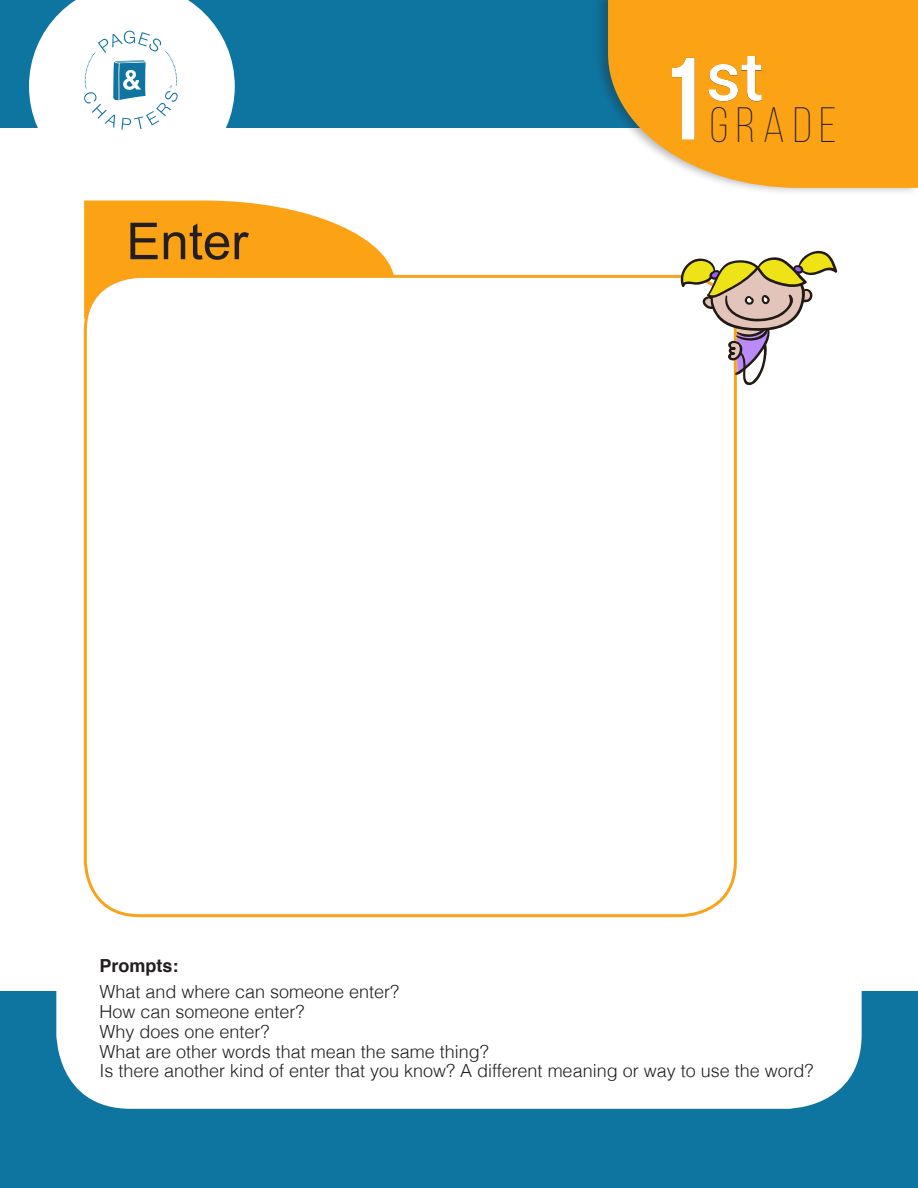
<style>
.page{position:relative;width:918px;height:1188px;background:#fff}
.page>*{position:absolute;margin:0;border:0;box-sizing:border-box;transform-origin:0 0}
.t1{font:500 68.25px "Roboto";color:#fff}
.t2{font:51px "Helvetica";color:#231f20}
.t3{font:300 49.65px "Bebas Neue";letter-spacing:.16em;color:#231f20}
.t4{font:300 18px "Helvetica";color:#231f20}
.t5{font:700 18px "Helvetica";color:#231f20}
.s1{font-family:"Bebas Neue";font-weight:700;font-size:117px}
</style>
<div class="page">
<div style="left:0;top:991px;width:918px;height:197px;background:#0e75a1"></div>
<div style="left:56px;top:302px;width:806px;height:807px;background:#fff;border-radius:74px"></div>
<div style="left:0;top:0;width:918px;height:127px;background:#0e75a1"></div>
<div style="left:593px;top:0;width:325px;height:196px;background:#231f20;opacity:.32"></div>
<svg style="left:608px;top:0;width:310px;height:188px;fill:#fca215"></svg>
<svg style="left:84px;top:201px;width:311px;height:118px"></svg>
<svg style="left:29px;top:0;width:206px;height:130px"></svg>
<div style="left:85px;top:276px;width:650px;height:640px;background:#fff;border-radius:54px"></div>
<div style="left:84px;top:275px;width:653px;height:642px;border:3px solid #f9a21c;border-radius:54px"></div>
<div style="left:628px;top:29px;width:216px;height:131px;background:#fca215"></div>
<svg style="left:678px;top:251px;width:160px;height:135px"></svg>
<p class="t2" style="left:126px;top:206px;width:123px">Enter</p>
<h1 class="t1" style="left:659px;top:29px;width:106px"><span class="s1">1</span>st</h1>
<p class="t3" style="left:710px;top:98px;width:129px">GRADE</p>
<p class="t5" style="left:99px;top:954px;width:81px">Prompts:</p>
<p class="t4" style="left:99px;top:977px;width:301px">What and where can someone enter?</p>
<p class="t4" style="left:99px;top:997px;width:207px">How can someone enter?</p>
<p class="t4" style="left:99px;top:1017px;width:172px">Why does one enter?</p>
<p class="t4" style="left:99px;top:1037px;width:391px">What are other words that mean the same thing?</p>
<p class="t4" style="left:99px;top:1057px;width:716px">Is there another kind of enter that you know? A different meaning or way to use the word?</p>
</div>
